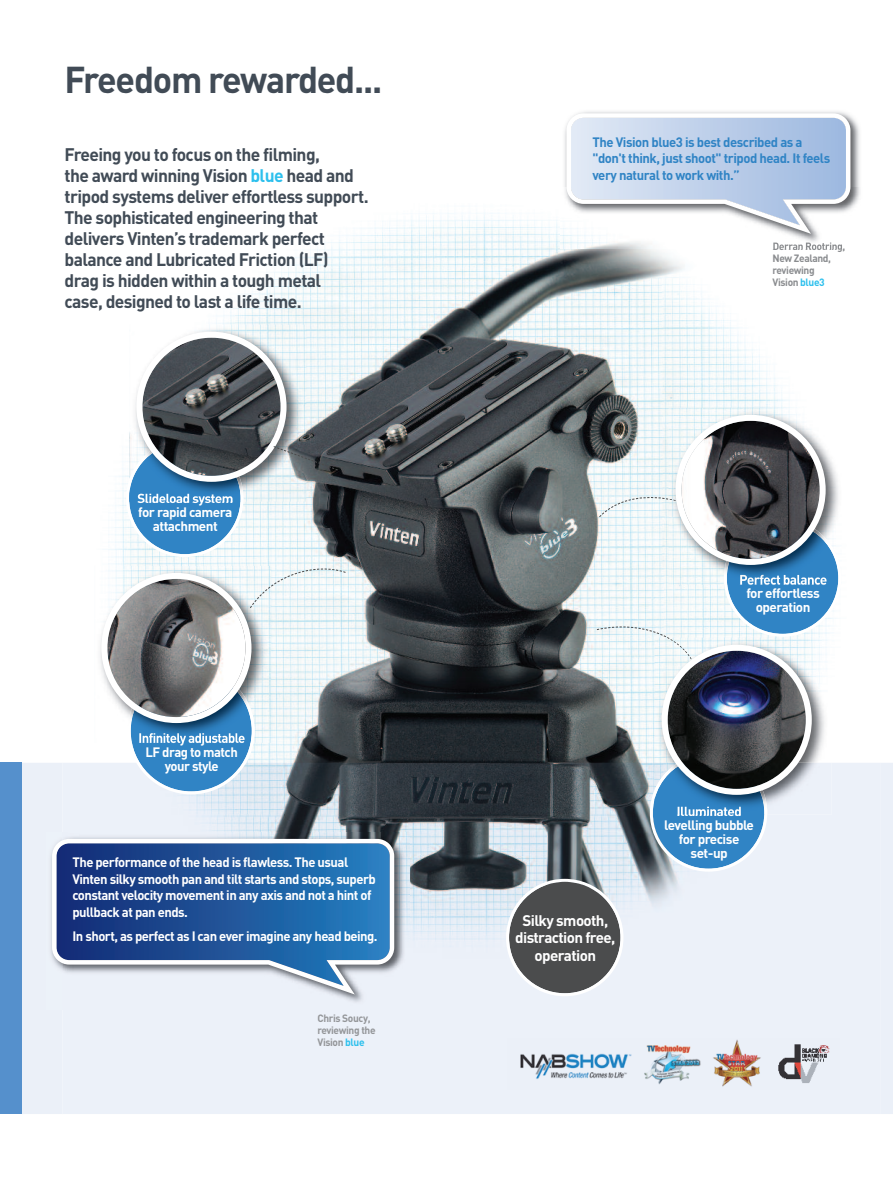
<style>
.page{position:relative;width:893px;height:1188px;background:#fff}
.page>*{position:absolute;margin:0;border:0;box-sizing:border-box;transform-origin:0 0}
.t1{font:700 36.9px "DIN";letter-spacing:-.035em;color:#414b56}
.t2{font:700 18px/21px "DIN";letter-spacing:-.035em;color:#414b56}
.t3{font:700 15.15px/17.7px "DIN";letter-spacing:-.04em;color:#fff;text-align:center}
.t4{font:700 13.5px/13.8px "DIN";letter-spacing:-.04em;color:#fff;text-align:center}
.t5{font:700 13.5px/16.5px "DIN";letter-spacing:-.035em;color:#3084c5}
.t6{font:700 10.5px/12px "DIN";letter-spacing:-.035em;color:#8a8c8f}
.t7{font:700 10.5px/12px "DIN";letter-spacing:-.035em;color:#939598}
.s1{color:#2dc0ed}
</style>
<div class="page">
<img style="left:108px;top:213px;width:682px;height:550px">
<div style="left:21px;top:763px;width:872px;height:351px;background:#ebf0f8"></div>
<img style="left:62px;top:763px;width:818px;height:351px">
<img style="left:668px;top:408px;width:129px;height:7px">
<svg style="left:596px;top:415px;width:245px;height:457px"></svg>
<svg style="left:126px;top:332px;width:213px;height:225px"></svg>
<svg style="left:101px;top:564px;width:245px;height:230px"></svg>
<svg style="left:506px;top:879px;width:117px;height:117px"></svg>
<div style="left:0;top:763px;width:21px;height:351px;background:#5590cc"></div>
<img style="left:46px;top:833px;width:363px;height:177px">
<svg style="left:52px;top:839px;width:342px;height:156px"></svg>
<img style="left:561px;top:111px;width:299px;height:138px">
<img style="left:773px;top:243px;width:69px;height:6px">
<svg style="left:566px;top:113px;width:284px;height:121px"></svg>
<h1 class="t1" style="left:65px;top:59px;width:319px">Freedom rewarded...</h1>
<p class="t2" style="left:65px;top:144px;width:306px">Freeing you to focus on the filming,<br>the award winning Vision <span class="s1">blue</span> head and tripod systems deliver effortless support.<br>The sophisticated engineering that delivers Vinten’s trademark perfect balance and Lubricated Friction (LF)<br>drag is hidden within a tough metal<br>case, designed to last a life time.</p>
<p class="t4" style="left:137px;top:492px;width:98px">Slideload system for rapid camera attachment</p>
<p class="t4" style="left:146px;top:745px;width:94px">LF drag to match your style</p>
<p class="t4" style="left:72px;top:855px;width:305px;line-height:16.5px;text-align:left">The performance of the head is flawless. The usual Vinten silky smooth pan and tilt starts and stops, superb constant velocity movement in any axis and not a hint of pullback at pan ends.</p>
<p class="t4" style="left:72px;top:929px;width:307px">In short, as perfect as I can ever imagine any head being.</p>
<p class="t7" style="left:317px;top:1013px;width:60px">Chris Soucy, reviewing the<br>Vision <span class="s1">blue</span></p>
<p class="t5" style="left:592px;top:134px;width:239px">The Vision blue3 is best described as a "don't think, just shoot" tripod head. It feels very natural to work with.”</p>
<p class="t6" style="left:772px;top:240px;width:74px">Derran Rootring,<br>New Zealand, reviewing<br>Vision <span class="s1">blue3</span></p>
<p class="t4" style="left:739px;top:573px;width:90px">Perfect balance for effortless operation</p>
<p class="t3" style="left:515px;top:912px;width:102px">Silky smooth, distraction free, operation</p>
<p class="t4" style="left:664px;top:805px;width:91px">Illuminated levelling bubble for precise set-up</p>
</div>
